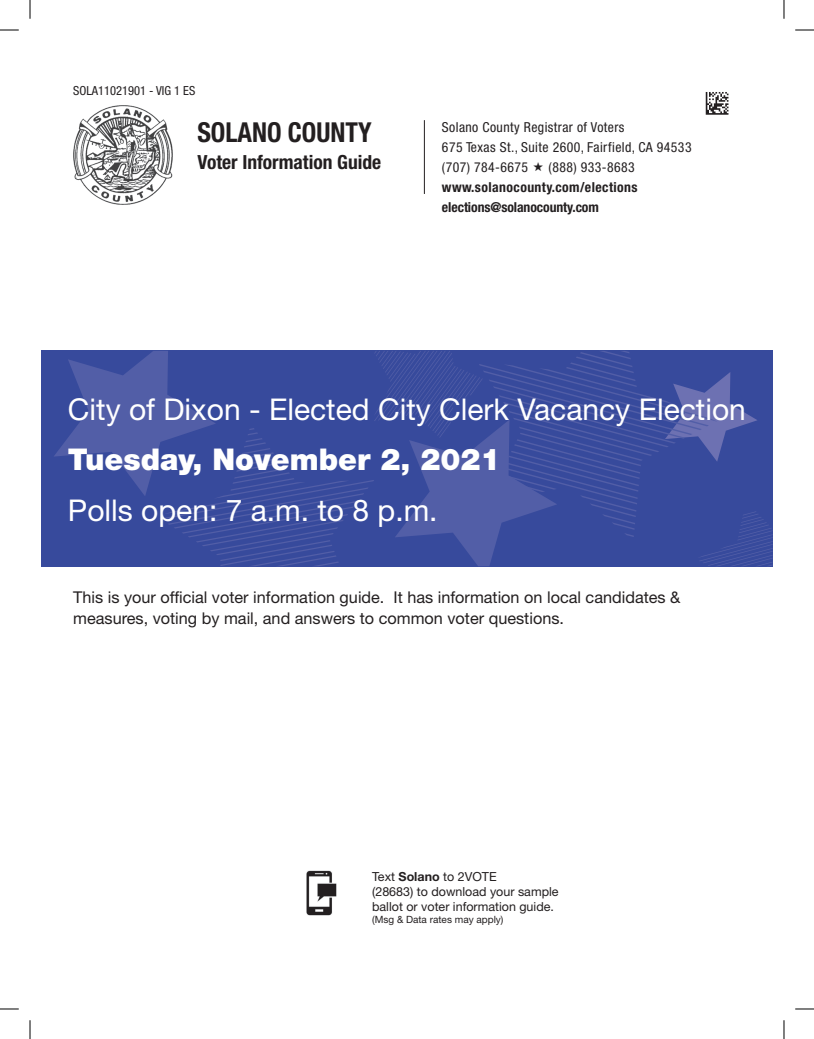
<style>
.page{position:relative;width:814px;height:1039px;background:#fff}
.page>*{position:absolute;margin:0;border:0;box-sizing:border-box;transform-origin:0 0}
.t1{font:30px/50.6px "Helvetica Neue LT Std";color:#fff}
.t2{font:700 condensed 27.5px "Helvetica Neue LT Std";color:#231f20;scale:.95 1}
.t3{font:700 condensed 19.5px "Helvetica Neue LT Std";color:#231f20}
.t4{font:16.25px/21.2px "Helvetica Neue LT Std";color:#231f20}
.t5{font:condensed 13.75px/20px "Helvetica Neue LT Std";letter-spacing:.03em;color:#231f20}
.t6{font:700 condensed 13.75px/20px "Helvetica Neue LT Std";letter-spacing:.03em;color:#231f20}
.t7{font:12.5px/15px "Helvetica Neue LT Std";color:#231f20}
.t8{font:condensed 12.5px "Helvetica Neue LT Std";color:#231f20}
.t9{font:10px "Helvetica Neue LT Std";color:#231f20}
.s1{font-weight:400}
.s2{font-weight:900}
.s3{font-weight:700}
</style>
<div class="page">
<div style="left:41px;top:350px;width:731px;height:216px;background:#374a9c"></div>
<svg style="left:717px;top:372px;width:40px;height:89px"></svg>
<svg style="left:700px;top:511px;width:73px;height:55px"></svg>
<svg style="left:557px;top:351px;width:160px;height:186px"></svg>
<svg style="left:54px;top:351px;width:503px;height:215px"></svg>
<img style="left:73px;top:106px;width:99px;height:98px">
<img style="left:307px;top:871px;width:30px;height:44px">
<hr style="left:424px;top:120px;width:1px;height:74px;background:#231f20">
<svg style="left:706px;top:92px;width:22px;height:23px"></svg>
<svg style="left:0;top:29px;width:19px;height:2px"></svg>
<svg style="left:795px;top:29px;width:19px;height:2px"></svg>
<svg style="left:0;top:1008px;width:19px;height:2px"></svg>
<svg style="left:795px;top:1008px;width:19px;height:2px"></svg>
<svg style="left:29px;top:0;width:2px;height:19px"></svg>
<svg style="left:29px;top:1020px;width:2px;height:19px"></svg>
<svg style="left:783px;top:0;width:2px;height:19px"></svg>
<svg style="left:783px;top:1020px;width:2px;height:19px"></svg>
<p class="t8" style="left:73px;top:84px;width:124px">SOLA11021901 - VIG 1 ES</p>
<p class="t2" style="left:197px;top:115px;width:185px">SOLANO COUNTY</p>
<p class="t5" style="left:442px;top:117px;width:251px">Solano County Registrar of Voters<br>675 Texas St., Suite 2600, Fairfield, CA 94533 (707) 784-6675</p>
<p class="t3" style="left:197px;top:150px;width:185px">Voter Information Guide</p>
<p class="t6" style="left:442px;top:157px;width:197px;text-indent:107px"><span class="s1">(888) 933-8683 </span>www.solanocounty.com/elections elections@solanocounty.com</p>
<p class="t1" style="left:68px;top:383px;width:679px">City of Dixon - Elected City Clerk Vacancy Election<br><span class="s2">Tuesday, November 2, 2021<br></span>Polls open: 7 a.m. to 8 p.m.</p>
<p class="t4" style="left:73px;top:586px;width:609px">This is your official voter information guide. It has information on local candidates &amp; measures, voting by mail, and answers to common voter questions.</p>
<p class="t7" style="left:372px;top:868px;width:188px">Text <span class="s3">Solano</span> to 2VOTE<br>(28683) to download your sample ballot or voter information guide.</p>
<p class="t9" style="left:372px;top:913px;width:133px">(Msg &amp; Data rates may apply)</p>
</div>
